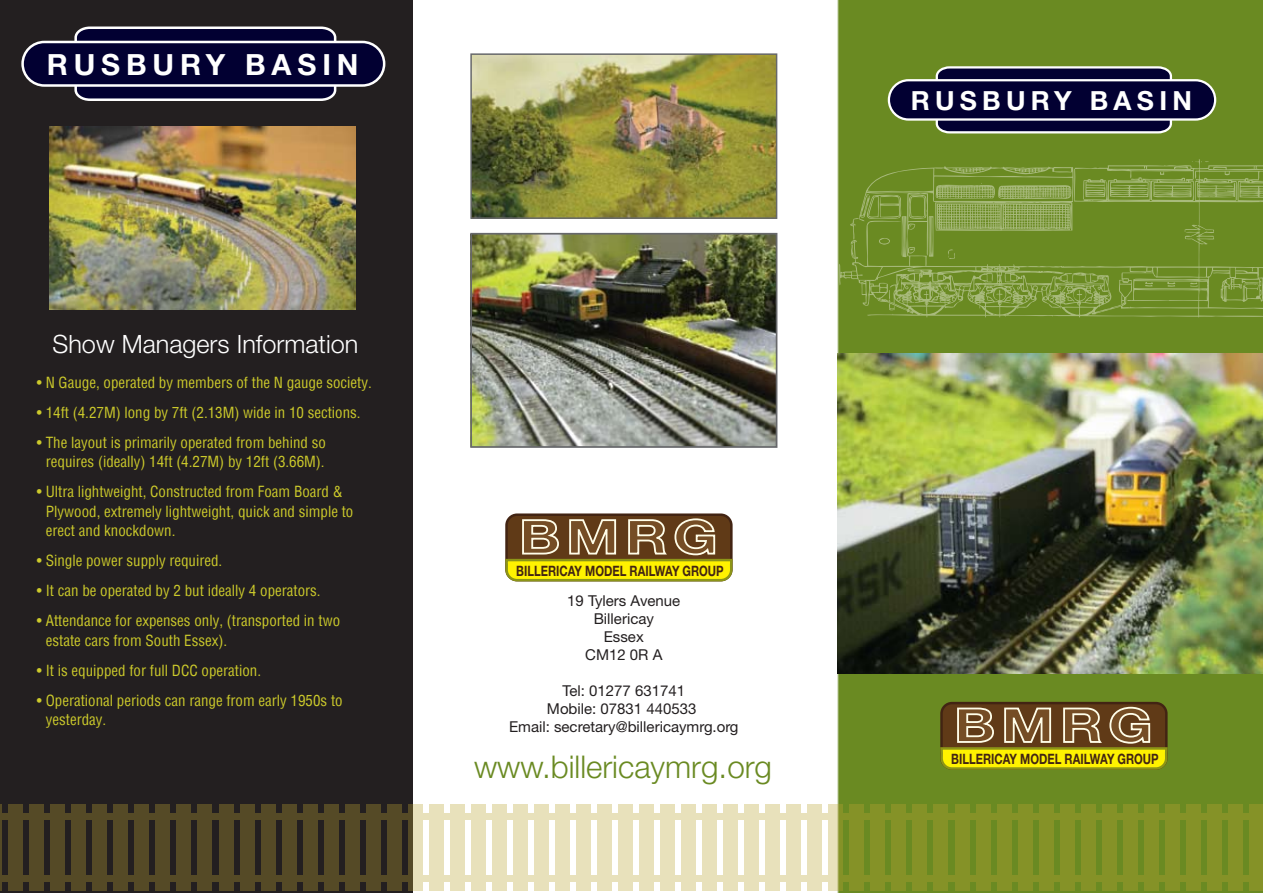
<style>
.page{position:relative;width:1263px;height:893px;background:#fff}
.page>*{position:absolute;margin:0;border:0;box-sizing:border-box;transform-origin:0 0}
.t1{font:700 46.8px "Helvetica Neue";letter-spacing:.1em;color:#754d25;scale:1.25 1}
.t2{font:300 31.35px "Helvetica Neue";color:#6a8a22}
.t3{font:700 29.25px "Helvetica Neue";letter-spacing:.2em;color:#fff}
.t4{font:700 26.4px "Helvetica Neue";letter-spacing:.2em;color:#fff}
.t5{font:300 25.2px "Helvetica Neue";color:#fff}
.t6{font:condensed 15px/19.5px "Helvetica";color:#ccca2b}
.t7{font:15px/18px "Helvetica Neue";color:#231f20;text-align:center}
.t8{font:700 14.25px "Helvetica Neue";color:#422413;scale:.79 1}
</style>
<div class="page">
<div style="left:837px;top:0;width:426px;height:893px;background:#6a8a22"></div>
<div style="left:0;top:0;width:412px;height:893px;background:#231f20"></div>
<div style="left:1249px;top:804px;width:14px;height:86px;background:#859227"></div>
<div style="left:1228px;top:804px;width:14px;height:86px;background:#859227"></div>
<div style="left:1207px;top:804px;width:14px;height:86px;background:#859227"></div>
<div style="left:1186px;top:804px;width:14px;height:86px;background:#859227"></div>
<div style="left:1165px;top:804px;width:14px;height:86px;background:#859227"></div>
<div style="left:1144px;top:804px;width:14px;height:86px;background:#859227"></div>
<div style="left:1123px;top:804px;width:14px;height:86px;background:#859227"></div>
<div style="left:1102px;top:804px;width:14px;height:86px;background:#859227"></div>
<div style="left:1081px;top:804px;width:14px;height:86px;background:#859227"></div>
<div style="left:1060px;top:804px;width:14px;height:86px;background:#859227"></div>
<div style="left:1039px;top:804px;width:14px;height:86px;background:#859227"></div>
<div style="left:1018px;top:804px;width:14px;height:86px;background:#859227"></div>
<div style="left:997px;top:804px;width:14px;height:86px;background:#859227"></div>
<div style="left:976px;top:804px;width:14px;height:86px;background:#859227"></div>
<div style="left:955px;top:804px;width:14px;height:86px;background:#859227"></div>
<div style="left:934px;top:804px;width:14px;height:86px;background:#859227"></div>
<div style="left:913px;top:804px;width:14px;height:86px;background:#859227"></div>
<div style="left:892px;top:804px;width:14px;height:86px;background:#859227"></div>
<div style="left:871px;top:804px;width:14px;height:86px;background:#859227"></div>
<div style="left:850px;top:804px;width:14px;height:86px;background:#859227"></div>
<svg style="left:829px;top:804px;width:14px;height:86px"></svg>
<div style="left:808px;top:804px;width:14px;height:86px;background:#e8e1bb"></div>
<div style="left:787px;top:804px;width:14px;height:86px;background:#e8e1bb"></div>
<div style="left:766px;top:804px;width:14px;height:86px;background:#e8e1bb"></div>
<div style="left:745px;top:804px;width:14px;height:86px;background:#e8e1bb"></div>
<div style="left:724px;top:804px;width:14px;height:86px;background:#e8e1bb"></div>
<div style="left:703px;top:804px;width:14px;height:86px;background:#e8e1bb"></div>
<div style="left:682px;top:804px;width:14px;height:86px;background:#e8e1bb"></div>
<div style="left:661px;top:804px;width:14px;height:86px;background:#e8e1bb"></div>
<div style="left:639px;top:804px;width:15px;height:86px;background:#e8e1bb"></div>
<div style="left:618px;top:804px;width:14px;height:86px;background:#e8e1bb"></div>
<div style="left:597px;top:804px;width:14px;height:86px;background:#e8e1bb"></div>
<div style="left:576px;top:804px;width:14px;height:86px;background:#e8e1bb"></div>
<div style="left:555px;top:804px;width:14px;height:86px;background:#e8e1bb"></div>
<div style="left:534px;top:804px;width:14px;height:86px;background:#e8e1bb"></div>
<div style="left:513px;top:804px;width:14px;height:86px;background:#e8e1bb"></div>
<div style="left:492px;top:804px;width:14px;height:86px;background:#e8e1bb"></div>
<div style="left:471px;top:804px;width:14px;height:86px;background:#e8e1bb"></div>
<div style="left:450px;top:804px;width:14px;height:86px;background:#e8e1bb"></div>
<div style="left:429px;top:804px;width:14px;height:86px;background:#e8e1bb"></div>
<svg style="left:408px;top:804px;width:14px;height:86px"></svg>
<div style="left:387px;top:804px;width:14px;height:86px;background:#554a26"></div>
<div style="left:366px;top:804px;width:14px;height:86px;background:#554a26"></div>
<div style="left:345px;top:804px;width:14px;height:86px;background:#554a26"></div>
<div style="left:324px;top:804px;width:14px;height:86px;background:#554a26"></div>
<div style="left:303px;top:804px;width:14px;height:86px;background:#554a26"></div>
<div style="left:282px;top:804px;width:14px;height:86px;background:#554a26"></div>
<div style="left:261px;top:804px;width:14px;height:86px;background:#554a26"></div>
<div style="left:240px;top:804px;width:14px;height:86px;background:#554a26"></div>
<div style="left:219px;top:804px;width:14px;height:86px;background:#554a26"></div>
<div style="left:198px;top:804px;width:14px;height:86px;background:#554a26"></div>
<div style="left:177px;top:804px;width:14px;height:86px;background:#554a26"></div>
<div style="left:156px;top:804px;width:14px;height:86px;background:#554a26"></div>
<div style="left:135px;top:804px;width:14px;height:86px;background:#554a26"></div>
<div style="left:114px;top:804px;width:14px;height:86px;background:#554a26"></div>
<div style="left:93px;top:804px;width:14px;height:86px;background:#554a26"></div>
<div style="left:72px;top:804px;width:14px;height:86px;background:#554a26"></div>
<div style="left:51px;top:804px;width:14px;height:86px;background:#554a26"></div>
<div style="left:30px;top:804px;width:14px;height:86px;background:#554a26"></div>
<div style="left:9px;top:804px;width:14px;height:86px;background:#554a26"></div>
<hr style="left:0;top:804px;width:2px;height:86px;background:#bca433">
<svg style="left:0;top:814px;width:1249px;height:6px"></svg>
<svg style="left:0;top:875px;width:1249px;height:6px"></svg>
<div style="left:940px;top:702px;width:227px;height:68px;border:2px solid #422413;border-radius:11px"></div>
<svg style="left:939px;top:706px;width:230px;height:65px"></svg>
<div style="left:505px;top:513px;width:228px;height:68px;border:2px solid #422413;border-radius:11px"></div>
<svg style="left:505px;top:517px;width:228px;height:65px"></svg>
<img style="left:838px;top:353px;width:425px;height:320px">
<img style="left:49px;top:126px;width:306px;height:183px">
<svg style="left:73px;top:26px;width:265px;height:75px"></svg>
<div style="left:23px;top:42px;width:361px;height:43px;background:#020032;border-radius:22px"></div>
<div style="left:21px;top:41px;width:364px;height:46px;border:3px solid #fff;border-radius:22px"></div>
<svg style="left:934px;top:65px;width:239px;height:70px"></svg>
<div style="left:889px;top:80px;width:326px;height:40px;background:#020032;border-radius:20px"></div>
<div style="left:888px;top:79px;width:328px;height:42px;border:2px solid #fff;border-radius:20px"></div>
<img style="left:473px;top:236px;width:301px;height:209px">
<img style="left:473px;top:56px;width:301px;height:160px">
<div style="left:470px;top:53px;width:307px;height:166px;border:2px solid #67686b"></div>
<div style="left:470px;top:233px;width:307px;height:215px;border:2px solid #67686b"></div>
<svg style="left:839px;top:159px;width:424px;height:159px;fill:#6a8a22"></svg>
<svg style="left:867px;top:183px;width:205px;height:77px"></svg>
<h3 class="t3" style="left:47px;top:46px;width:313px">RUSBURY BASIN</h3>
<h3 class="t5" style="left:53px;top:328px;width:307px">Show Managers Information</h3>
<p class="t6" style="left:37px;top:372px;width:336px">• N Gauge, operated by members of the N gauge society.</p>
<p class="t6" style="left:37px;top:402px;width:325px">• 14ft (4.27M) long by 7ft (2.13M) wide in 10 sections.</p>
<p class="t6" style="left:37px;top:432px;width:291px;text-align:center">• The layout is primarily operated from behind so requires (ideally) 14ft (4.27M) by 12ft (3.66M).</p>
<p class="t6" style="left:46px;top:482px;width:309px;text-indent:-9px">• Ultra lightweight, Constructed from Foam Board &amp;<br>Plywood, extremely lightweight, quick and simple to erect and knockdown.</p>
<p class="t6" style="left:37px;top:551px;width:187px">• Single power supply required.</p>
<p class="t6" style="left:37px;top:581px;width:285px">• It can be operated by 2 but ideally 4 operators.</p>
<p class="t6" style="left:46px;top:611px;width:296px;text-indent:-9px">• Attendance for expenses only, (transported in two estate cars from South Essex).</p>
<p class="t6" style="left:37px;top:660px;width:226px">• It is equipped for full DCC operation.</p>
<p class="t6" style="left:46px;top:690px;width:298px;text-indent:-9px">• Operational periods can range from early 1950s to yesterday.</p>
<h1 class="t1" style="left:519px;top:508px;width:160px">BMRG</h1>
<p class="t8" style="left:516px;top:562px;width:264px">BILLERICAY MODEL RAILWAY GROUP</p>
<p class="t7" style="left:567px;top:592px;width:115px">19 Tylers Avenue<br>Billericay<br>Essex<br>CM12 0R A</p>
<p class="t7" style="left:509px;top:682px;width:231px">Tel: 01277 631741<br>Mobile: 07831 440533<br>Email: secretary@billericaymrg.org</p>
<h2 class="t2" style="left:474px;top:747px;width:299px">www.billericaymrg.org</h2>
<h3 class="t4" style="left:911px;top:84px;width:283px">RUSBURY BASIN</h3>
<h1 class="t1" style="left:954px;top:696px;width:160px">BMRG</h1>
<p class="t8" style="left:951px;top:750px;width:264px">BILLERICAY MODEL RAILWAY GROUP</p>
</div>
